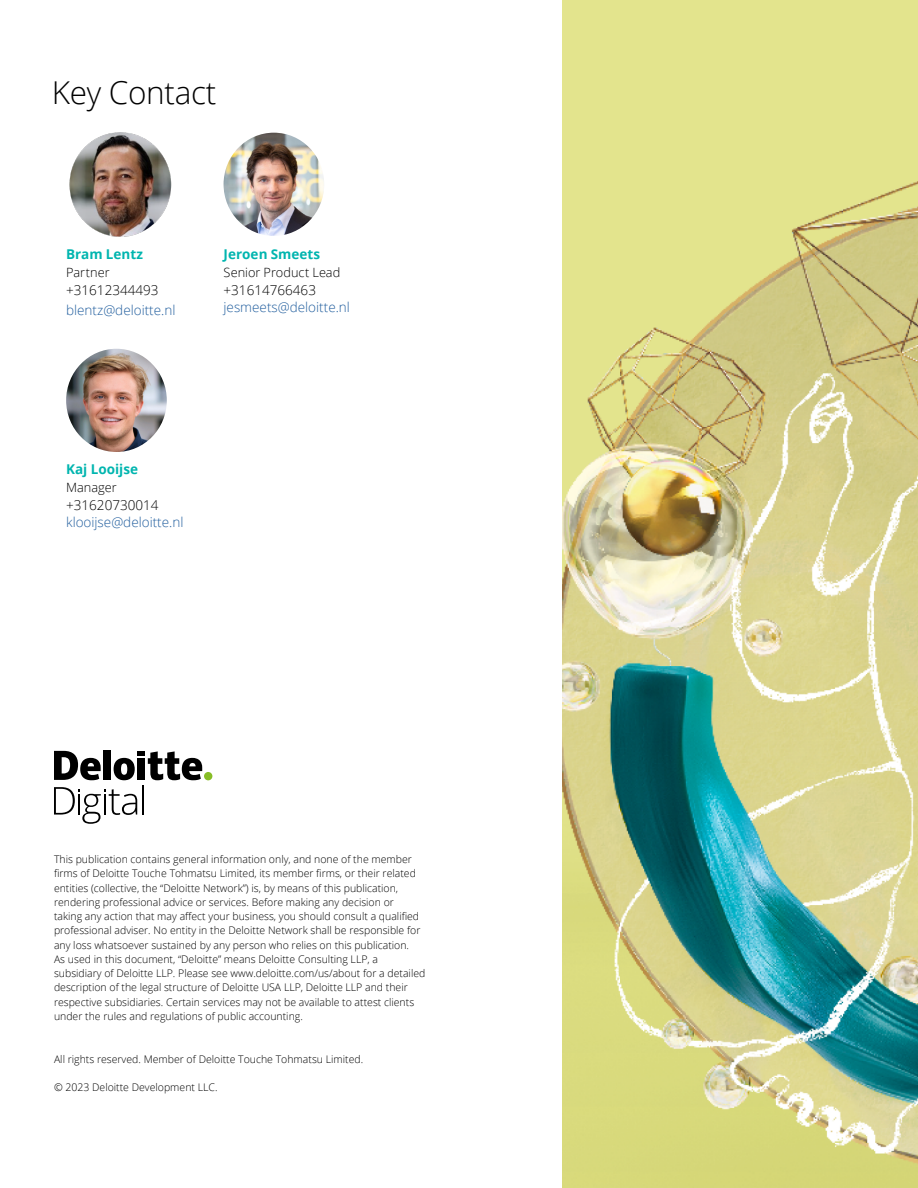
<style>
.page{position:relative;width:918px;height:1188px;background:#fff}
.page>*{position:absolute;margin:0;border:0;box-sizing:border-box;transform-origin:0 0}
.t1{font:300 31.5px "Open Sans";letter-spacing:-.01em;color:#000}
.t2{font:300 13.5px "Open Sans";color:#215e9e}
.t3{font:300 13.5px "Open Sans";color:#000}
.t4{font:700 13.5px "Open Sans";letter-spacing:.005em;color:#00b5af}
.t5{font:300 12.75px "Open Sans";color:#000}
.t6{font:300 10.5px/14.2px "Open Sans";color:#000}
</style>
<div class="page">
<div style="left:204px;top:772px;width:8px;height:8px;background:#87bd26;border-radius:50%"></div>
<div style="left:103px;top:751px;width:8px;height:29px;background:#000"></div>
<svg style="left:114px;top:751px;width:88px;height:29px"></svg>
<svg style="left:54px;top:751px;width:47px;height:29px"></svg>
<hr style="left:142px;top:785px;width:2px;height:30px;background:#000">
<svg style="left:54px;top:787px;width:83px;height:37px"></svg>
<img style="left:563px;top:0;width:355px;height:1188px">
<img style="left:69px;top:132px;width:103px;height:105px">
<img style="left:224px;top:133px;width:100px;height:103px">
<img style="left:66px;top:349px;width:101px;height:103px">
<h1 class="t1" style="left:52px;top:71px;width:166px">Key Contact</h1>
<p class="t4" style="left:66px;top:244px;width:78px">Bram Lentz</p>
<p class="t5" style="left:66px;top:263px;width:45px">Partner</p>
<p class="t3" style="left:66px;top:281px;width:94px">+31612344493</p>
<p class="t2" style="left:66px;top:301px;width:111px">blentz@deloitte.nl</p>
<p class="t4" style="left:224px;top:244px;width:98px">Jeroen Smeets</p>
<p class="t5" style="left:224px;top:263px;width:118px">Senior Product Lead</p>
<p class="t3" style="left:224px;top:281px;width:94px">+31614766463</p>
<p class="t2" style="left:224px;top:297px;width:128px">jesmeets@deloitte.nl</p>
<p class="t4" style="left:66px;top:459px;width:73px">Kaj Looijse</p>
<p class="t5" style="left:66px;top:478px;width:52px">Manager</p>
<p class="t3" style="left:66px;top:496px;width:94px">+31620730014</p>
<p class="t2" style="left:66px;top:513px;width:119px">klooijse@deloitte.nl</p>
<p class="t6" style="left:54px;top:852px;width:373px">This publication contains general information only, and none of the member firms of Deloitte Touche Tohmatsu Limited, its member firms, or their related entities (collective, the “Deloitte Network”) is, by means of this publication, rendering professional advice or services. Before making any decision or<br>taking any action that may affect your business, you should consult a qualified professional adviser. No entity in the Deloitte Network shall be responsible for any loss whatsoever sustained by any person who relies on this publication.<br>As used in this document, “Deloitte” means Deloitte Consulting LLP, a subsidiary of Deloitte LLP. Please see www.deloitte.com/us/about for a detailed description of the legal structure of Deloitte USA LLP, Deloitte LLP and their respective subsidiaries. Certain services may not be available to attest clients under the rules and regulations of public accounting.</p>
<p class="t6" style="left:54px;top:1052px;width:311px">All rights reserved. Member of Deloitte Touche Tohmatsu Limited.</p>
<p class="t6" style="left:54px;top:1080px;width:165px">© 2023 Deloitte Development LLC.</p>
</div>
